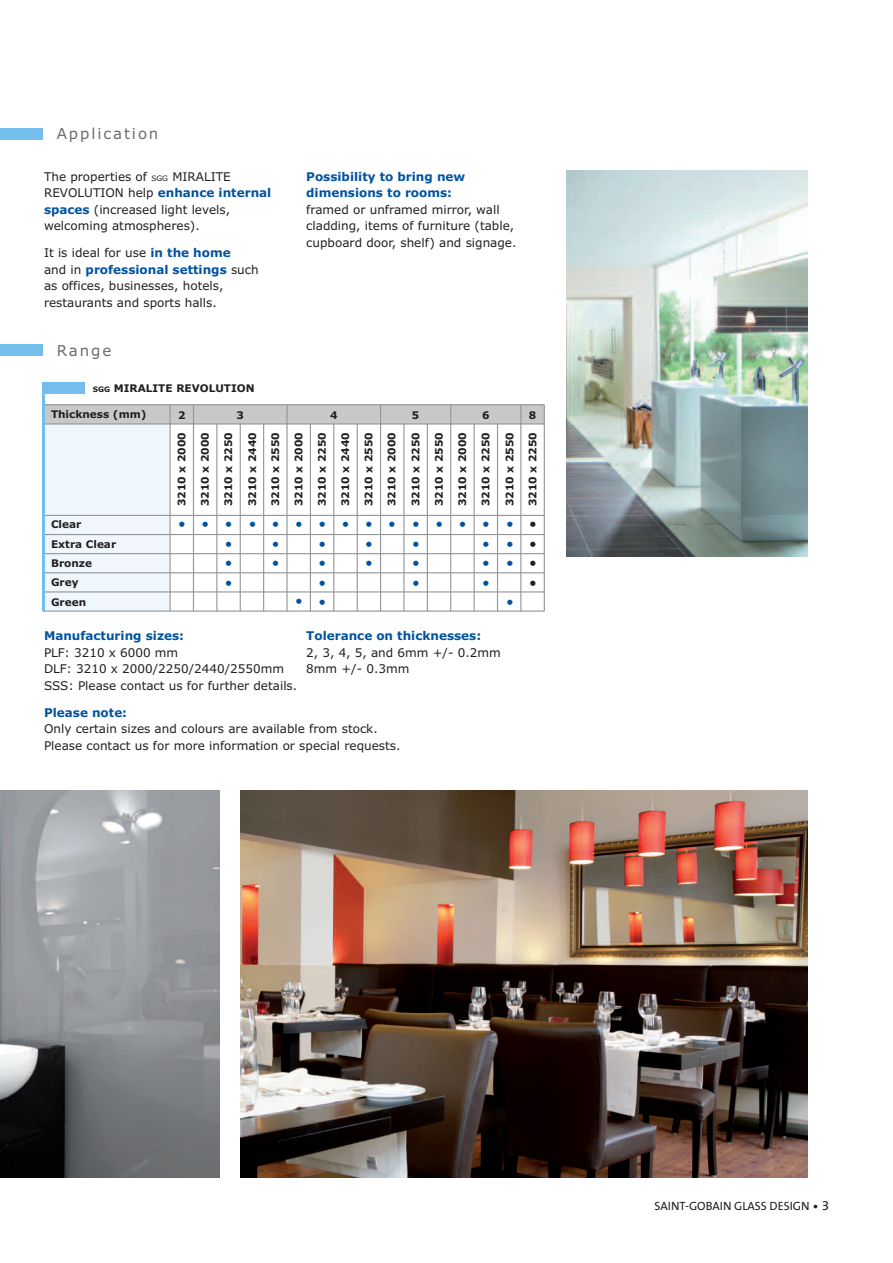
<style>
.page{position:relative;width:893px;height:1263px;background:#fff}
.page>*{position:absolute;margin:0;border:0;box-sizing:border-box;transform-origin:0 0}
.t1{font:15px "Verdana";letter-spacing:.125em;color:#6c6d70}
.t2{font:12px/16.5px "Verdana";color:#231f20}
.t3{font:700 12px/16.5px "Verdana";color:#0153a0}
.t4{font:12px "The Sans B5 Plain";color:#231f20}
.t5{font:700 10.5px/19.4px "Verdana";color:#231f20}
.t6{font:700 10.5px "Verdana";color:#0153a0}
.s1{font-size:7.5px}
.s2{font-weight:700;color:#0153a0}
.s3{font-size:15px}
.s4{font-size:13.5px}
</style>
<div class="page">
<img style="left:0;top:791px;width:220px;height:387px">
<img style="left:241px;top:791px;width:567px;height:387px">
<div style="left:0;top:128px;width:43px;height:12px;background:#73beea"></div>
<img style="left:567px;top:170px;width:241px;height:386px">
<div style="left:0;top:344px;width:43px;height:12px;background:#73beea"></div>
<div style="left:43px;top:405px;width:127px;height:206px;background:#f0f7fc"></div>
<div style="left:43px;top:405px;width:501px;height:19px;background:#c7c8ca"></div>
<div style="left:43px;top:383px;width:42px;height:11px;background:#73beea"></div>
<hr style="left:544px;top:405px;width:1px;height:206px;background:#939598">
<hr style="left:520px;top:405px;width:1px;height:206px;background:#939598">
<hr style="left:497px;top:424px;width:1px;height:187px;background:#939598">
<hr style="left:474px;top:424px;width:1px;height:187px;background:#939598">
<hr style="left:450px;top:405px;width:1px;height:206px;background:#939598">
<hr style="left:427px;top:424px;width:1px;height:187px;background:#939598">
<hr style="left:403px;top:424px;width:1px;height:187px;background:#939598">
<hr style="left:380px;top:405px;width:1px;height:206px;background:#939598">
<hr style="left:357px;top:424px;width:1px;height:187px;background:#939598">
<hr style="left:333px;top:424px;width:1px;height:187px;background:#939598">
<hr style="left:310px;top:424px;width:1px;height:187px;background:#939598">
<hr style="left:286px;top:405px;width:2px;height:206px;background:#939598">
<hr style="left:263px;top:424px;width:1px;height:187px;background:#939598">
<hr style="left:240px;top:424px;width:1px;height:187px;background:#939598">
<hr style="left:216px;top:424px;width:1px;height:187px;background:#939598">
<hr style="left:193px;top:405px;width:1px;height:206px;background:#939598">
<hr style="left:170px;top:405px;width:1px;height:206px;background:#939598">
<hr style="left:43px;top:404px;width:501px;height:1px;background:#939598">
<hr style="left:43px;top:423px;width:501px;height:1px;background:#939598">
<hr style="left:43px;top:534px;width:501px;height:1px;background:#939598">
<hr style="left:43px;top:553px;width:501px;height:1px;background:#939598">
<hr style="left:43px;top:572px;width:501px;height:1px;background:#939598">
<hr style="left:43px;top:591px;width:501px;height:1px;background:#939598">
<hr style="left:43px;top:610px;width:501px;height:2px;background:#939598">
<hr style="left:43px;top:515px;width:501px;height:1px;background:#939598">
<hr style="left:43px;top:383px;width:2px;height:228px;background:#73beea">
<p class="t1" style="left:57px;top:125px;width:103px">Application</p>
<p class="t2" style="left:44px;top:168px;width:229px">The properties of <span class="s1">SGG</span> MIRALITE<br>REVOLUTION help <span class="s2">enhance internal spaces</span> (increased light levels, welcoming atmospheres).</p>
<p class="t2" style="left:44px;top:245px;width:216px">It is ideal for use <span class="s2">in the home<br></span>and in <span class="s2">professional settings</span> such as offices, businesses, hotels, restaurants and sports halls.</p>
<p class="t1" style="left:57px;top:342px;width:56px">Range</p>
<p class="t3" style="left:306px;top:168px;width:161px">Possibility to bring new dimensions to rooms:</p>
<p class="t2" style="left:306px;top:201px;width:212px">framed or unframed mirror, wall cladding, items of furniture (table, cupboard door, shelf) and signage.</p>
<p class="t5" style="left:93px;top:379px;width:163px"><span class="s1">SGG</span> MIRALITE REVOLUTION</p>
<p class="t5" style="left:178px;top:405px;width:9px">2</p>
<p class="t5" style="left:237px;top:405px;width:9px">3</p>
<p class="t5" style="left:330px;top:405px;width:9px">4</p>
<p class="t5" style="left:412px;top:405px;width:9px">5</p>
<p class="t5" style="left:482px;top:405px;width:9px">6</p>
<p class="t5" style="left:529px;top:405px;width:9px">8</p>
<p class="t5" style="left:51px;top:405px;width:97px">Thickness (mm)</p>
<p class="t5" style="left:51px;top:515px;width:67px">Clear<br>Extra Clear<br>Bronze<br>Grey<br>Green</p>
<p class="t5" style="left:172px;top:506px;width:75px;rotate:-90deg">3210 x 2000</p>
<p class="t5" style="left:196px;top:506px;width:75px;rotate:-90deg">3210 x 2000</p>
<p class="t5" style="left:219px;top:506px;width:75px;rotate:-90deg">3210 x 2250</p>
<p class="t5" style="left:243px;top:506px;width:75px;rotate:-90deg">3210 x 2440</p>
<p class="t5" style="left:266px;top:506px;width:75px;rotate:-90deg">3210 x 2550</p>
<p class="t5" style="left:289px;top:506px;width:75px;rotate:-90deg">3210 x 2000</p>
<p class="t5" style="left:313px;top:506px;width:75px;rotate:-90deg">3210 x 2250</p>
<p class="t5" style="left:336px;top:506px;width:75px;rotate:-90deg">3210 x 2440</p>
<p class="t5" style="left:359px;top:506px;width:75px;rotate:-90deg">3210 x 2550</p>
<p class="t5" style="left:382px;top:506px;width:75px;rotate:-90deg">3210 x 2000</p>
<p class="t5" style="left:406px;top:506px;width:75px;rotate:-90deg">3210 x 2250</p>
<p class="t5" style="left:430px;top:506px;width:75px;rotate:-90deg">3210 x 2550</p>
<p class="t5" style="left:453px;top:506px;width:75px;rotate:-90deg">3210 x 2000</p>
<p class="t5" style="left:476px;top:506px;width:75px;rotate:-90deg">3210 x 2250</p>
<p class="t5" style="left:500px;top:506px;width:75px;rotate:-90deg">3210 x 2550</p>
<p class="t5" style="left:523px;top:506px;width:75px;rotate:-90deg">3210 x 2250</p>
<p class="t6" style="left:176px;top:528px;width:9px;rotate:-90deg">•</p>
<p class="t6" style="left:199px;top:528px;width:9px;rotate:-90deg">•</p>
<p class="t6" style="left:222px;top:586px;width:67px;rotate:-90deg">••••</p>
<p class="t6" style="left:246px;top:528px;width:9px;rotate:-90deg">•</p>
<p class="t6" style="left:270px;top:567px;width:48px;rotate:-90deg">•••</p>
<p class="t6" style="left:293px;top:605px;width:9px;rotate:-90deg">•</p>
<p class="t6" style="left:504px;top:567px;width:48px;rotate:-90deg">•••</p>
<p class="t5" style="left:523px;top:586px;width:67px;rotate:-90deg">••••</p>
<p class="t6" style="left:293px;top:528px;width:9px;rotate:-90deg">•</p>
<p class="t6" style="left:316px;top:606px;width:87px;rotate:-90deg">•••••</p>
<p class="t6" style="left:339px;top:528px;width:9px;rotate:-90deg">•</p>
<p class="t6" style="left:363px;top:567px;width:48px;rotate:-90deg">•••</p>
<p class="t6" style="left:386px;top:528px;width:9px;rotate:-90deg">•</p>
<p class="t6" style="left:410px;top:586px;width:67px;rotate:-90deg">••••</p>
<p class="t6" style="left:433px;top:528px;width:9px;rotate:-90deg">•</p>
<p class="t6" style="left:456px;top:528px;width:9px;rotate:-90deg">•</p>
<p class="t6" style="left:480px;top:586px;width:67px;rotate:-90deg">••••</p>
<p class="t6" style="left:504px;top:606px;width:9px;rotate:-90deg">•</p>
<p class="t3" style="left:44px;top:628px;width:142px">Manufacturing sizes:</p>
<p class="t2" style="left:44px;top:644px;width:255px">PLF: 3210 x 6000 mm<br>DLF: 3210 x 2000/2250/2440/2550mm<br>SSS: Please contact us for further details.</p>
<p class="t3" style="left:44px;top:704px;width:85px">Please note:</p>
<p class="t2" style="left:44px;top:721px;width:358px">Only certain sizes and colours are available from stock.<br>Please contact us for more information or special requests.</p>
<p class="t3" style="left:306px;top:628px;width:176px">Tolerance on thicknesses:</p>
<p class="t2" style="left:306px;top:644px;width:196px">2, 3, 4, 5, and 6mm +/- 0.2mm<br>8mm +/- 0.3mm</p>
<p class="t4" style="left:654px;top:1200px;width:176px">SAINT-GOBAIN GLASS DESIGN <span class="s3">•</span> <span class="s4">3</span></p>
</div>
